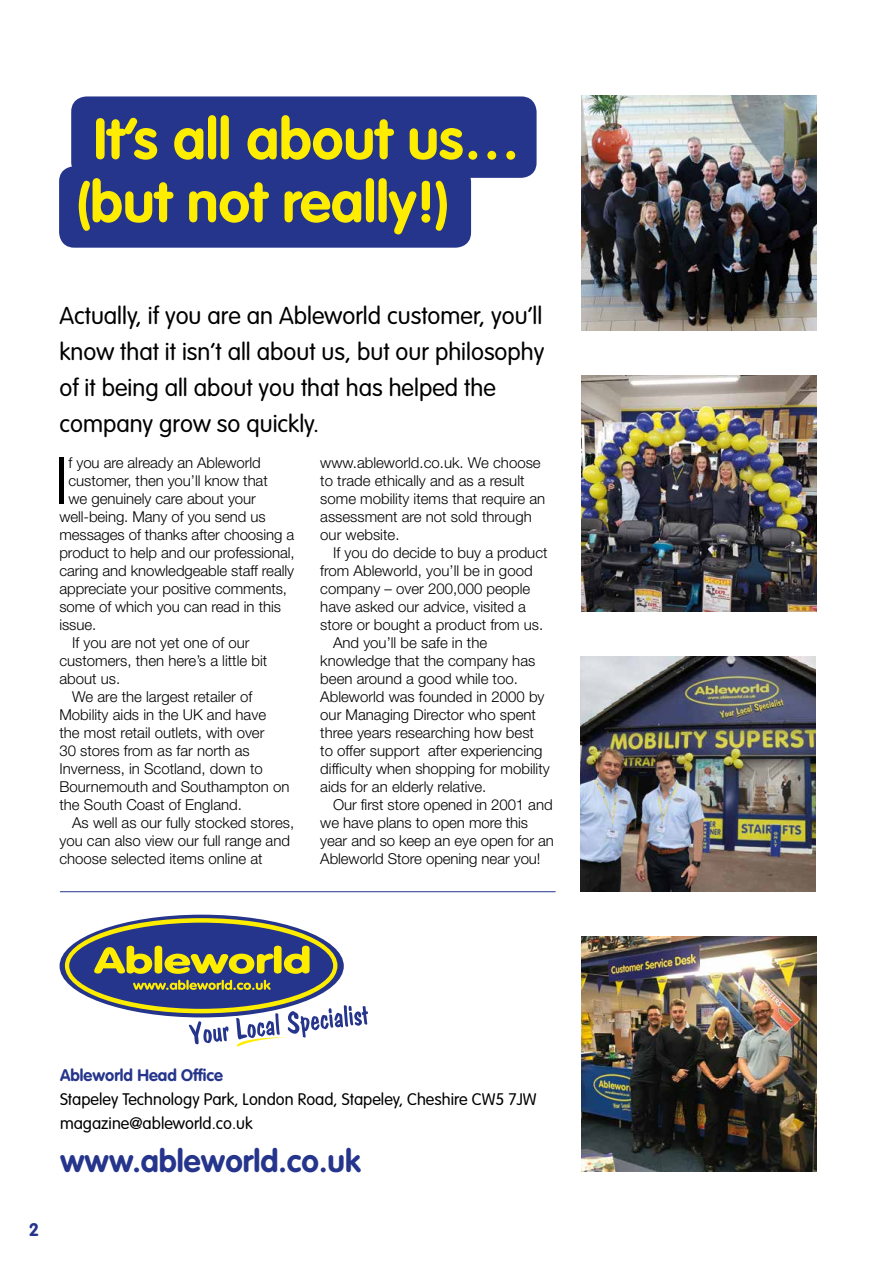
<style>
.page{position:relative;width:893px;height:1263px;background:#fff}
.page>*{position:absolute;margin:0;border:0;box-sizing:border-box;transform-origin:0 0}
.t1{font:300 65.4px "Helvetica Neue LT";color:#000}
.t2{font:700 57px/63px "VAG Rounded";color:#ffed00}
.t3{font:700 31.5px "VAG Rounded";color:#26358c}
.t4{font:300 24px/36px "VAG Rounded";color:#000}
.t5{font:700 18px "VAG Rounded";color:#26358c}
.t6{font:300 16.5px/24.2px "VAG Rounded";color:#000}
.t7{font:700 16.5px "VAG Rounded";color:#26358c}
.t8{font:300 15px/18px "Helvetica Neue LT";color:#000}
</style>
<div class="page">
<div style="left:71px;top:96px;width:466px;height:82px;background:#26358c;border-radius:15px"></div>
<div style="left:59px;top:166px;width:412px;height:82px;background:#26358c;border-radius:15px"></div>
<svg style="left:65px;top:917px;width:303px;height:130px"></svg>
<hr style="left:60px;top:891px;width:495px;height:1px;background:#26358c">
<img style="left:581px;top:376px;width:236px;height:235px">
<img style="left:581px;top:656px;width:235px;height:235px">
<img style="left:581px;top:936px;width:235px;height:235px">
<img style="left:581px;top:96px;width:235px;height:235px">
<h2 class="t2" style="left:76px;top:107px;width:445px">It’s all about us… (but not really!)</h2>
<h3 class="t4" style="left:59px;top:298px;width:486px">Actually, if you are an Ableworld customer, you’ll know that it isn’t all about us, but our philosophy of it being all about you that has helped the company grow so quickly.</h3>
<h1 class="t1" style="left:54px;top:441px;width:16px">I</h1>
<p class="t8" style="left:69px;top:453px;width:194px">f you are already an Ableworld</p>
<p class="t8" style="left:320px;top:453px;width:227px">www.ableworld.co.uk. We choose to trade ethically and as a result some mobility items that require an assessment are not sold through our website.</p>
<p class="t8" style="left:333px;top:543px;width:216px">If you do decide to buy a product</p>
<p class="t8" style="left:320px;top:561px;width:214px">from Ableworld, you’ll be in good</p>
<p class="t8" style="left:320px;top:579px;width:212px">company – over 200,000 people</p>
<p class="t8" style="left:320px;top:597px;width:207px">have asked our advice, visited a</p>
<p class="t8" style="left:320px;top:615px;width:224px">store or bought a product from us.</p>
<p class="t8" style="left:333px;top:633px;width:156px">And you’ll be safe in the</p>
<p class="t8" style="left:320px;top:651px;width:217px">knowledge that the company has</p>
<p class="t8" style="left:320px;top:669px;width:199px">been around a good while too.</p>
<p class="t8" style="left:320px;top:687px;width:226px">Ableworld was founded in 2000 by</p>
<p class="t8" style="left:320px;top:705px;width:217px">our Managing Director who spent</p>
<p class="t8" style="left:320px;top:723px;width:215px">three years researching how best</p>
<p class="t8" style="left:320px;top:741px;width:224px">to offer support after experiencing</p>
<p class="t8" style="left:320px;top:759px;width:231px">difficulty when shopping for mobility</p>
<p class="t8" style="left:320px;top:777px;width:168px">aids for an elderly relative.</p>
<p class="t8" style="left:333px;top:795px;width:221px">Our first store opened in 2001 and</p>
<p class="t8" style="left:320px;top:813px;width:209px">we have plans to open more this</p>
<p class="t8" style="left:320px;top:831px;width:235px">year and so keep an eye open for an</p>
<p class="t8" style="left:320px;top:849px;width:222px">Ableworld Store opening near you!</p>
<p class="t8" style="left:69px;top:471px;width:201px">customer, then you’ll know that</p>
<p class="t8" style="left:69px;top:489px;width:189px">we genuinely care about your</p>
<p class="t8" style="left:59px;top:507px;width:208px">well-being. Many of you send us</p>
<p class="t8" style="left:59px;top:525px;width:236px">messages of thanks after choosing a</p>
<p class="t8" style="left:59px;top:543px;width:237px">product to help and our professional,</p>
<p class="t8" style="left:59px;top:561px;width:236px">caring and knowledgeable staff really</p>
<p class="t8" style="left:59px;top:579px;width:229px">appreciate your positive comments,</p>
<p class="t8" style="left:59px;top:597px;width:223px">some of which you can read in this</p>
<p class="t8" style="left:59px;top:615px;width:38px">issue.</p>
<p class="t8" style="left:72px;top:633px;width:179px">If you are not yet one of our</p>
<p class="t8" style="left:59px;top:651px;width:209px">customers, then here’s a little bit</p>
<p class="t8" style="left:59px;top:669px;width:62px">about us.</p>
<p class="t8" style="left:72px;top:687px;width:182px">We are the largest retailer of</p>
<p class="t8" style="left:59px;top:705px;width:208px">Mobility aids in the UK and have</p>
<p class="t8" style="left:59px;top:723px;width:207px">the most retail outlets, with over</p>
<p class="t8" style="left:59px;top:741px;width:192px">30 stores from as far north as</p>
<p class="t8" style="left:59px;top:759px;width:205px">Inverness, in Scotland, down to</p>
<p class="t8" style="left:59px;top:777px;width:232px">Bournemouth and Southampton on</p>
<p class="t8" style="left:59px;top:795px;width:184px">the South Coast of England.</p>
<p class="t8" style="left:72px;top:813px;width:223px">As well as our fully stocked stores,</p>
<p class="t8" style="left:59px;top:831px;width:232px">you can also view our full range and</p>
<p class="t8" style="left:59px;top:849px;width:205px">choose selected items online at</p>
<p class="t5" style="left:29px;top:1219px;width:12px">2</p>
<p class="t7" style="left:60px;top:1065px;width:164px">Ableworld Head Office</p>
<p class="t6" style="left:60px;top:1087px;width:478px">Stapeley Technology Park, London Road, Stapeley, Cheshire CW5 7JW magazine@ableworld.co.uk</p>
<h3 class="t3" style="left:60px;top:1142px;width:302px">www.ableworld.co.uk</h3>
</div>
